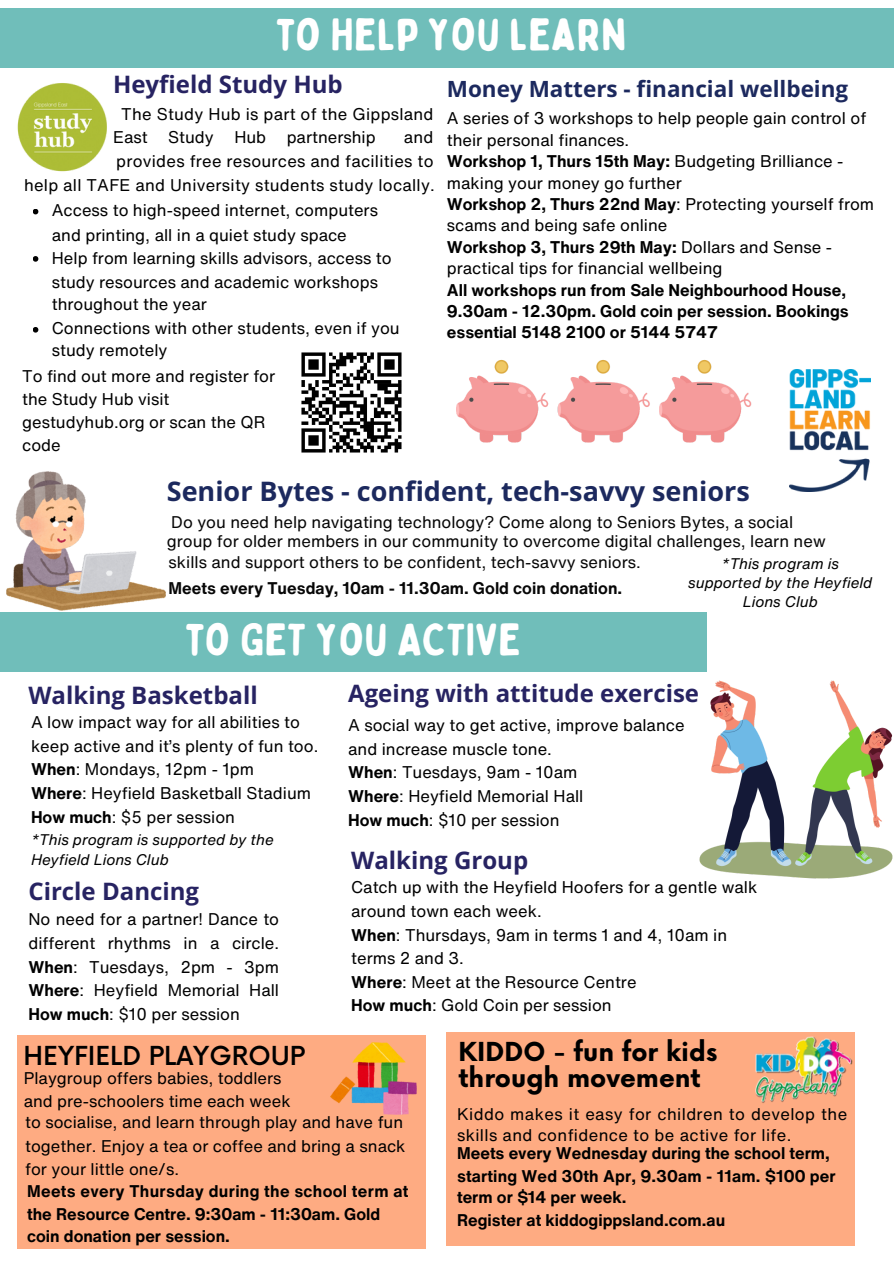
<style>
.page{position:relative;width:894px;height:1264px;background:#fff}
.page>*{position:absolute;margin:0;border:0;box-sizing:border-box;transform-origin:0 0}
.t1{font:45px "Bobby Jones Soft";letter-spacing:.005em;color:#fff}
.t2{font:700 27px "Open Sans Hebrew";color:#1c295e}
.t3{font:700 25.5px/25.8px "Now";color:#000}
.t4{font:500 25.5px "Now";color:#000}
.t5{font:700 24px "Open Sans";color:#272362}
.t6{font:700 22.5px "Open Sans Hebrew";color:#1c295e}
.t7{font:16.5px/23.7px "Helvetica Now Text";color:#000}
.t8{font:700 16.5px/21.3px "Helvetica Now Text";color:#000}
.t9{font:16.5px/19.2px "Helvetica Now Text";color:#070707}
.t10{font:16.5px/21.3px "Helvetica Now Text";letter-spacing:.025em;color:#000}
.t11{font:700 16.5px "Helvetica Now Text";color:#070707}
.t12{font:italic 15px/19.2px "Helvetica Now Text";color:#000}
.s1{font-weight:700}
</style>
<div class="page">
<img style="left:699px;top:847px;width:194px;height:32px">
<div style="left:17px;top:1035px;width:408px;height:213px;background:#feab82"></div>
<div style="left:446px;top:1032px;width:408px;height:214px;background:#feab82"></div>
<img style="left:331px;top:1042px;width:85px;height:72px">
<img style="left:755px;top:1036px;width:97px;height:67px">
<div style="left:0;top:8px;width:893px;height:59px;background:#70beba"></div>
<div style="left:0;top:612px;width:706px;height:60px;background:#70beba"></div>
<img style="left:6px;top:506px;width:12px;height:93px">
<svg style="left:33px;top:209px;width:5px;height:5px"></svg>
<svg style="left:33px;top:256px;width:5px;height:6px"></svg>
<img style="left:17px;top:83px;width:90px;height:89px">
<img style="left:18px;top:327px;width:875px;height:520px">
<p class="t1" style="left:276px;top:7px;width:352px">TO HELP YOU LEARN</p>
<p class="t5" style="left:113px;top:68px;width:231px">Heyfield Study Hub</p>
<p class="t7" style="left:24px;top:102px;width:412px;text-align:right">The Study Hub is part of the Gippsland<br>and<br>provides free resources and facilities to<br>help all TAFE and University students study locally.</p>
<p class="t7" style="left:113px;top:125px;width:36px">East</p>
<p class="t7" style="left:168px;top:125px;width:47px">Study</p>
<p class="t7" style="left:234px;top:125px;width:33px">Hub</p>
<p class="t7" style="left:286px;top:125px;width:90px">partnership</p>
<p class="t7" style="left:52px;top:196px;width:327px;line-height:25.8px">Access to high-speed internet, computers and printing, all in a quiet study space</p>
<p class="t7" style="left:52px;top:246px;width:341px">Help from learning skills advisors, access to</p>
<p class="t7" style="left:52px;top:269px;width:327px">study resources and academic workshops</p>
<p class="t7" style="left:52px;top:292px;width:156px">throughout the year</p>
<p class="t7" style="left:52px;top:316px;width:349px">Connections with other students, even if you</p>
<p class="t7" style="left:52px;top:338px;width:117px">study remotely</p>
<p class="t7" style="left:22px;top:364px;width:254px">To find out more and register for</p>
<p class="t7" style="left:22px;top:386px;width:149px">the Study Hub visit</p>
<p class="t7" style="left:22px;top:410px;width:245px">gestudyhub.org or scan the QR</p>
<p class="t7" style="left:22px;top:433px;width:40px">code</p>
<p class="t6" style="left:446px;top:73px;width:403px">Money Matters - financial wellbeing</p>
<p class="t7" style="left:446px;top:108px;width:421px;line-height:21.3px">A series of 3 workshops to help people gain control of their personal finances.</p>
<p class="t7" style="left:446px;top:150px;width:398px;line-height:21.3px"><span class="s1">Workshop 1, Thurs 15th May:</span> Budgeting Brilliance - making your money go further</p>
<p class="t7" style="left:446px;top:193px;width:429px;line-height:21.3px"><span class="s1">Workshop 2, Thurs 22nd May</span>: Protecting yourself from scams and being safe online</p>
<p class="t7" style="left:446px;top:236px;width:387px;line-height:21.3px"><span class="s1">Workshop 3, Thurs 29th May:</span> Dollars and Sense - practical tips for financial wellbeing</p>
<h3 class="t8" style="left:446px;top:279px;width:403px">All workshops run from Sale Neighbourhood House,<br>9.30am - 12.30pm. Gold coin per session. Bookings essential 5148 2100 or 5144 5747</h3>
<p class="t2" style="left:167px;top:472px;width:584px">Senior Bytes - confident, tech-savvy seniors</p>
<p class="t9" style="left:167px;top:511px;width:660px">Do you need help navigating technology? Come along to Seniors Bytes, a social group for older members in our community to overcome digital challenges, learn new</p>
<p class="t9" style="left:168px;top:552px;width:473px">skills and support others to be confident, tech-savvy seniors.</p>
<h4 class="t11" style="left:168px;top:576px;width:455px">Meets every Tuesday, 10am - 11.30am. Gold coin donation.</h4>
<p class="t12" style="left:688px;top:553px;width:185px;text-align:center">*This program is supported by the Heyfield<br>Lions Club</p>
<h1 class="t1" style="left:185px;top:611px;width:337px">TO GET YOU ACTIVE</h1>
<p class="t5" style="left:28px;top:678px;width:231px">Walking Basketball</p>
<h4 class="t7" style="left:31px;top:710px;width:289px">A low impact way for all abilities to keep active and it’s plenty of fun too.<br><span class="s1">When</span>: Mondays, 12pm - 1pm<br><span class="s1">Where</span>: Heyfield Basketball Stadium<br><span class="s1">How much</span>: $5 per session</h4>
<p class="t12" style="left:31px;top:829px;width:244px;line-height:20.2px">*This program is supported by the<br>Heyfield Lions Club</p>
<p class="t5" style="left:28px;top:874px;width:172px">Circle Dancing</p>
<h4 class="t7" style="left:28px;top:907px;width:252px;text-align:justify">No need for a partner! Dance to different rhythms in a circle.<br><span class="s1">When</span>: Tuesdays, 2pm - 3pm <span class="s1">Where</span>: Heyfield Memorial Hall <span class="s1">How much</span>: $10 per session</h4>
<h5 class="t5" style="left:348px;top:676px;width:352px">Ageing with attitude exercise</h5>
<p class="t7" style="left:348px;top:713px;width:338px">A social way to get active, improve balance and increase muscle tone.<br><span class="s1">When</span>: Tuesdays, 9am - 10am<br><span class="s1">Where</span>: Heyfield Memorial Hall<br><span class="s1">How much</span>: $10 per session</p>
<p class="t5" style="left:351px;top:843px;width:178px">Walking Group</p>
<p class="t7" style="left:351px;top:875px;width:407px">Catch up with the Heyfield Hoofers for a gentle walk around town each week.<br><span class="s1">When</span>: Thursdays, 9am in terms 1 and 4, 10am in terms 2 and 3.<br><span class="s1">Where</span>: Meet at the Resource Centre<br><span class="s1">How much</span>: Gold Coin per session</p>
<p class="t4" style="left:24px;top:1041px;width:283px">HEYFIELD PLAYGROUP</p>
<p class="t3" style="left:458px;top:1040px;width:260px">KIDDO - fun for kids through movement</p>
<h1 class="t7" style="left:24px;top:1066px;width:259px">Playgroup offers babies, toddlers</h1>
<h4 class="t7" style="left:24px;top:1088px;width:268px">and pre-schoolers time each week</h4>
<h4 class="t7" style="left:25px;top:1109px;width:379px">to socialise, and learn through play and have fun</h4>
<p class="t7" style="left:25px;top:1133px;width:382px">together. Enjoy a tea or coffee and bring a snack</p>
<p class="t7" style="left:25px;top:1157px;width:155px">for your little one/s.</p>
<p class="t8" style="left:27px;top:1179px;width:383px;line-height:22.5px">Meets every Thursday during the school term at the Resource Centre. 9:30am - 11:30am. Gold coin donation per session.</p>
<h4 class="t10" style="left:457px;top:1103px;width:391px">Kiddo makes it easy for children to develop the skills and confidence to be active for life.</h4>
<p class="t8" style="left:457px;top:1142px;width:374px">Meets every Wednesday during the school term,</p>
<p class="t8" style="left:457px;top:1164px;width:380px">starting Wed 30th Apr, 9.30am - 11am. $100 per</p>
<p class="t8" style="left:457px;top:1186px;width:171px">term or $14 per week.</p>
<h3 class="t8" style="left:457px;top:1208px;width:269px">Register at kiddogippsland.com.au</h3>
</div>
